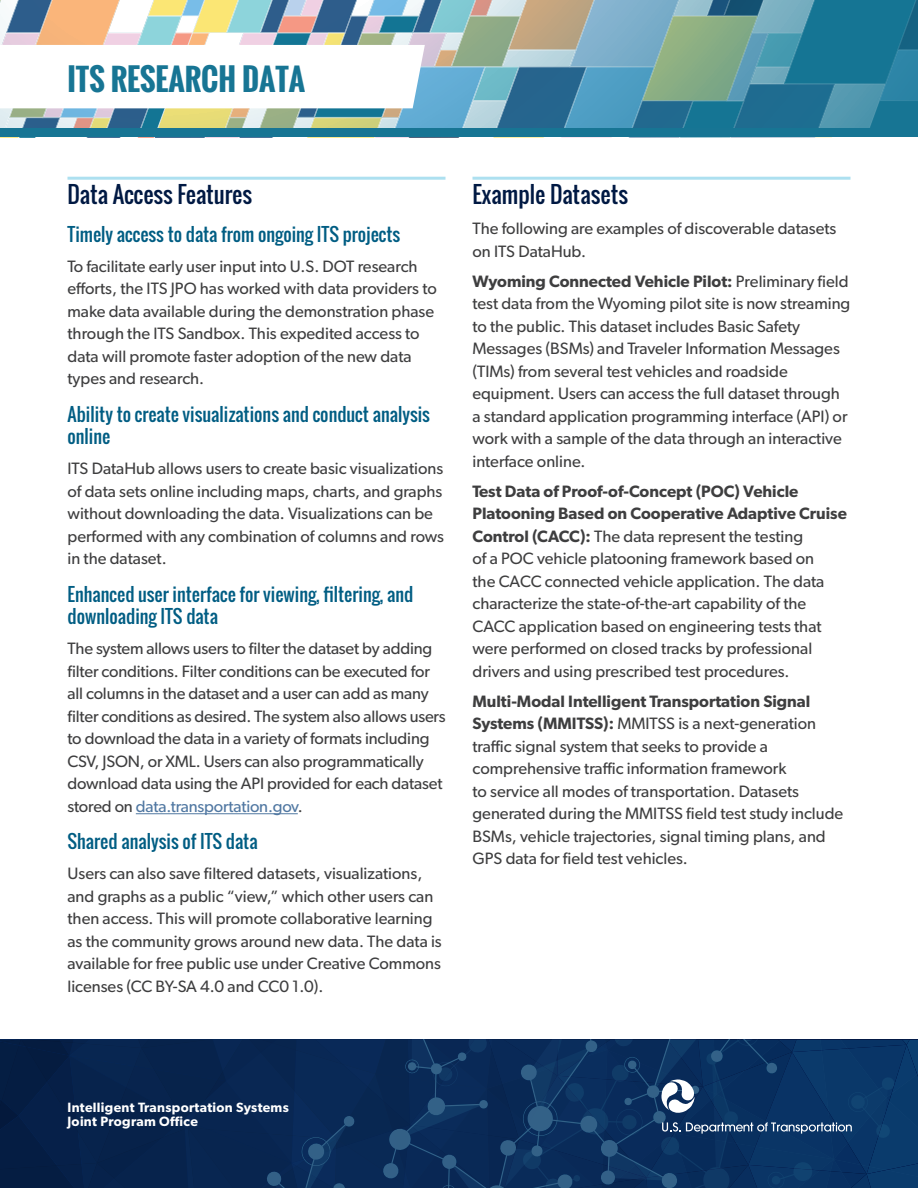
<style>
.page{position:relative;width:918px;height:1188px;background:#fff}
.page>*{position:absolute;margin:0;border:0;box-sizing:border-box;transform-origin:0 0}
.t1{font:700 30px "Oswald";color:#177594}
.t2{font:22.5px "Oswald";color:#001943}
.t3{font:18px/22.5px "Oswald";color:#005d83}
.Body{font:16.5px/22.5px "Gibson";color:#3e3e3f}
.t4{font:600 13.5px/15px "Gibson";letter-spacing:.025em;color:#fff}
.s1{color:#5178a2}
.s2{font-weight:600}
</style>
<div class="page">
<svg style="left:0;top:1040px;width:918px;height:148px;background:#0c2e5a"></svg>
<svg style="left:0;top:0;width:918px;height:129px"></svg>
<hr style="left:68px;top:177px;width:378px;height:3px;background:#ade0f0">
<hr style="left:136px;top:813px;width:162px;height:1px;background:#5178a2">
<hr style="left:472px;top:177px;width:378px;height:3px;background:#ade0f0">
<div style="left:0;top:129px;width:918px;height:8px;background:#177594"></div>
<p class="t1" style="left:68px;top:57px;width:239px">ITS RESEARCH DATA</p>
<h1 class="t2" style="left:68px;top:177px;width:186px">Data Access Features</h1>
<h2 class="t3" style="left:68px;top:222px;width:334px">Timely access to data from ongoing ITS projects</h2>
<p class="Body" style="left:68px;top:254px;width:371px">To facilitate early user input into U.S. DOT research efforts, the ITS JPO has worked with data providers to make data available during the demonstration phase through the ITS Sandbox. This expedited access to data will promote faster adoption of the new data types and research.</p>
<h2 class="t3" style="left:68px;top:402px;width:364px">Ability to create visualizations and conduct analysis online</h2>
<p class="Body" style="left:68px;top:457px;width:378px">ITS DataHub allows users to create basic visualizations of data sets online including maps, charts, and graphs without downloading the data. Visualizations can be performed with any combination of columns and rows in the dataset.</p>
<h2 class="t3" style="left:68px;top:582px;width:347px">Enhanced user interface for viewing, filtering, and downloading ITS data</h2>
<p class="Body" style="left:68px;top:637px;width:380px">The system allows users to filter the dataset by adding filter conditions. Filter conditions can be executed for all columns in the dataset and a user can add as many filter conditions as desired. The system also allows users to download the data in a variety of formats including CSV, JSON, or XML. Users can also programmatically download data using the API provided for each dataset stored on <span class="s1">data.transportation.gov</span>.</p>
<h2 class="t3" style="left:68px;top:830px;width:192px">Shared analysis of ITS data</h2>
<p class="Body" style="left:68px;top:862px;width:376px">Users can also save filtered datasets, visualizations, and graphs as a public “view,” which other users can then access. This will promote collaborative learning as the community grows around new data. The data is available for free public use under Creative Commons licenses (CC BY-SA 4.0 and CC0 1.0).</p>
<h1 class="t2" style="left:472px;top:177px;width:157px">Example Datasets</h1>
<p class="Body" style="left:472px;top:217px;width:365px">The following are examples of discoverable datasets on ITS DataHub.</p>
<p class="Body" style="left:472px;top:269px;width:379px"><span class="s2">Wyoming Connected Vehicle Pilot:</span> Preliminary field test data from the Wyoming pilot site is now streaming to the public. This dataset includes Basic Safety Messages (BSMs) and Traveler Information Messages (TIMs) from several test vehicles and roadside equipment. Users can access the full dataset through a standard application programming interface (API) or work with a sample of the data through an interactive interface online.</p>
<p class="Body" style="left:472px;top:479px;width:376px"><span class="s2">Test Data of Proof-of-Concept (POC) Vehicle Platooning Based on Cooperative Adaptive Cruise Control (CACC):</span> The data represent the testing<br>of a POC vehicle platooning framework based on<br>the CACC connected vehicle application. The data characterize the state-of-the-art capability of the CACC application based on engineering tests that were performed on closed tracks by professional drivers and using prescribed test procedures.</p>
<p class="Body" style="left:472px;top:689px;width:372px"><span class="s2">Multi-Modal Intelligent Transportation Signal Systems (MMITSS):</span> MMITSS is a next-generation traffic signal system that seeks to provide a comprehensive traffic information framework<br>to service all modes of transportation. Datasets generated during the MMITSS field test study include BSMs, vehicle trajectories, signal timing plans, and GPS data for field test vehicles.</p>
<p class="t4" style="left:68px;top:1099px;width:223px">Intelligent Transportation Systems<br>Joint Program Office</p>
</div>
